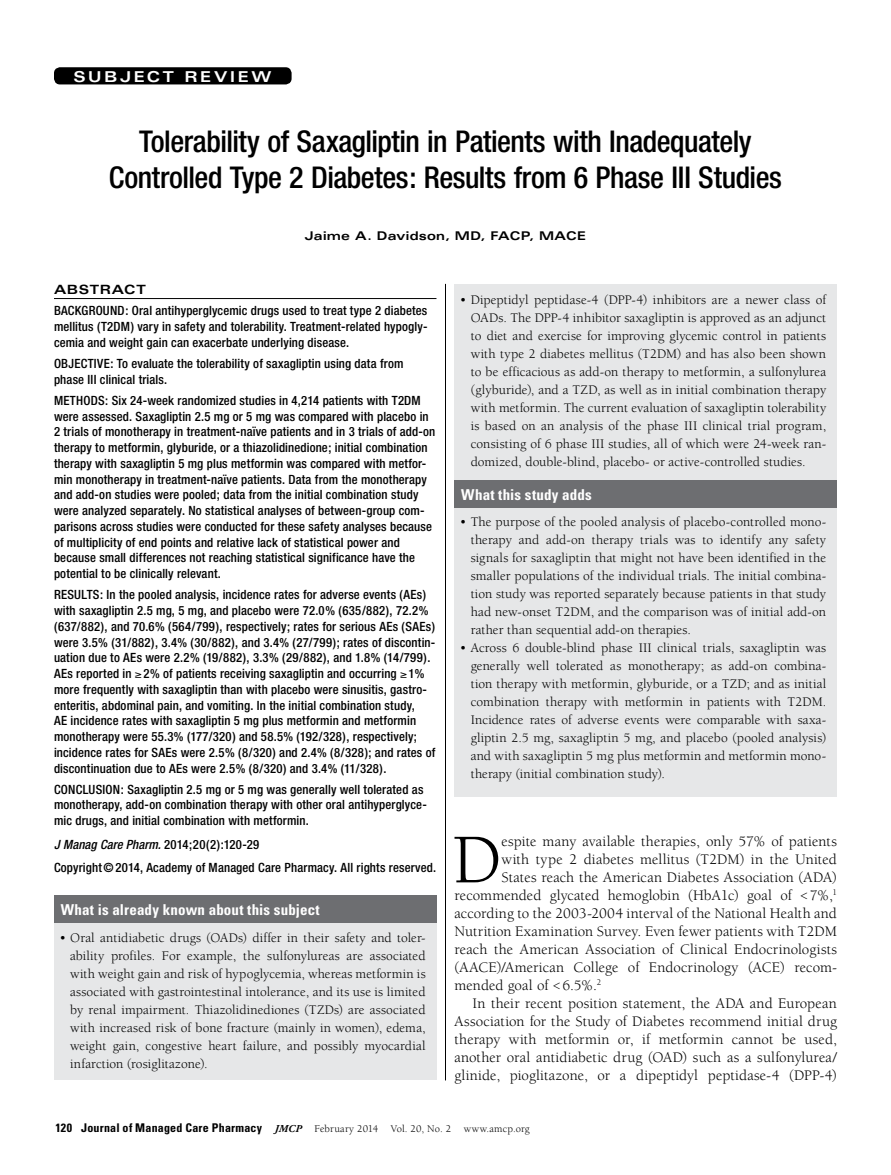
<style>
.page{position:relative;width:891px;height:1175px;background:#fff}
.page>*{position:absolute;margin:0;border:0;box-sizing:border-box;transform-origin:0 0}
.t1{font:71.7px "Berkeley Pro";color:#000}
.t2{font:500 condensed 30px/36px "Helvetica Neue";letter-spacing:-.015em;color:#000;text-align:center}
.t3{font:15px "Berkeley Pro";letter-spacing:.005em;color:#000}
.t4{font:700 condensed 15px "Univers";letter-spacing:.01em;color:#fff}
.t5{font:700 expanded 15px "Univers";letter-spacing:.165em;color:#fff}
.t6{font:13.5px/18px "Berkeley Pro";letter-spacing:.005em;color:#000;text-align:justify}
.t7{font:500 condensed 12.75px/15.8px "Helvetica Neue";letter-spacing:.01em;color:#000}
.t8{font:700 expanded 12.75px "Univers";letter-spacing:.045em;color:#000}
.t9{font:700 expanded 12px "Univers";letter-spacing:.02em;color:#000}
.t10{font:10.5px "Berkeley Pro";letter-spacing:.005em;color:#000}
.s1{font-style:italic}
.s2{font-family:"Univers";font-weight:700;font-stretch:condensed;font-size:12px}
.s3{font-family:"Adobe Garamond Pro";font-weight:700;font-style:italic}
</style>
<div class="page">
<hr style="left:54px;top:298px;width:382px;height:1px;background:#000">
<hr style="left:445px;top:284px;width:1px;height:796px;background:#000">
<div style="left:54px;top:913px;width:382px;height:167px;background:#e6e7e8"></div>
<div style="left:54px;top:895px;width:382px;height:28px;background:#6d6e71"></div>
<div style="left:54px;top:67px;width:238px;height:17px;background:#000;border-radius:6px"></div>
<div style="left:455px;top:284px;width:382px;height:210px;background:#e6e7e8"></div>
<div style="left:455px;top:490px;width:382px;height:307px;background:#e6e7e8"></div>
<div style="left:455px;top:481px;width:382px;height:27px;background:#6d6e71"></div>
<p class="t5" style="left:74px;top:68px;width:199px">SUBJECT REVIEW</p>
<h2 class="t2" style="left:109px;top:123px;width:674px">Tolerability of Saxagliptin in Patients with Inadequately<br>Controlled Type 2 Diabetes: Results from 6 Phase III Studies</h2>
<p class="t9" style="left:305px;top:229px;width:283px">Jaime A. Davidson, MD, FACP, MACE</p>
<p class="t8" style="left:54px;top:282px;width:93px">ABSTRACT</p>
<p class="t7" style="left:54px;top:303px;width:375px;text-align:justify">BACKGROUND: Oral antihyperglycemic drugs used to treat type 2 diabetes mellitus (T2DM) vary in safety and tolerability. Treatment-related hypogly&shy;cemia and weight gain can exacerbate underlying disease.</p>
<p class="t7" style="left:54px;top:355px;width:351px">OBJECTIVE: To evaluate the tolerability of saxagliptin using data from phase III clinical trials.</p>
<p class="t7" style="left:54px;top:392px;width:383px">METHODS: Six 24-week randomized studies in 4,214 patients with T2DM were assessed. Saxagliptin 2.5 mg or 5 mg was compared with placebo in 2 trials of monotherapy in treatment-naïve patients and in 3 trials of add-on therapy to metformin, glyburide, or a thiazolidinedione; initial combination therapy with saxagliptin 5 mg plus metformin was compared with metfor&shy;min monotherapy in treatment-naïve patients. Data from the monotherapy and add-on studies were pooled; data from the initial combination study were analyzed separately. No statistical analyses of between-group com&shy;parisons across studies were conducted for these safety analyses because of multiplicity of end points and relative lack of statistical power and because small differences not reaching statistical significance have the potential to be clinically relevant.</p>
<p class="t7" style="left:54px;top:586px;width:383px">RESULTS: In the pooled analysis, incidence rates for adverse events (AEs) with saxagliptin 2.5 mg, 5 mg, and placebo were 72.0% (635/882), 72.2% (637/882), and 70.6% (564/799), respectively; rates for serious AEs (SAEs) were 3.5% (31/882), 3.4% (30/882), and 3.4% (27/799); rates of discontin&shy;uation due to AEs were 2.2% (19/882), 3.3% (29/882), and 1.8% (14/799).<br>AEs reported in ≥2% of patients receiving saxagliptin and occurring ≥1% more frequently with saxagliptin than with placebo were sinusitis, gastro&shy;enteritis, abdominal pain, and vomiting. In the initial combination study,<br>AE incidence rates with saxagliptin 5 mg plus metformin and metformin monotherapy were 55.3% (177/320) and 58.5% (192/328), respectively; incidence rates for SAEs were 2.5% (8/320) and 2.4% (8/328); and rates of discontinuation due to AEs were 2.5% (8/320) and 3.4% (11/328).</p>
<p class="t7" style="left:54px;top:781px;width:374px">CONCLUSION: Saxagliptin 2.5 mg or 5 mg was generally well tolerated as monotherapy, add-on combination therapy with other oral antihyperglyce&shy;mic drugs, and initial combination with metformin.</p>
<p class="t7" style="left:54px;top:832px;width:384px;line-height:23.4px"><span class="s1">J Manag Care Pharm.</span> 2014;20(2):120-29<br>Copyright©2014, Academy of Managed Care Pharmacy. All rights reserved.</p>
<p class="t4" style="left:61px;top:900px;width:261px">What is already known about this subject</p>
<p class="t6" style="left:70px;top:929px;width:357px;text-indent:-11px">• Oral antidiabetic drugs (OADs) differ in their safety and toler&shy;ability profiles. For example, the sulfonylureas are associated with weight gain and risk of hypoglycemia, whereas metformin is associated with gastrointestinal intolerance, and its use is limited by renal impairment. Thiazolidinediones (TZDs) are associated with increased risk of bone fracture (mainly in women), edema, weight gain, congestive heart failure, and possibly myocardial infarction (rosiglitazone).</p>
<p class="t6" style="left:471px;top:291px;width:357px;text-indent:-11px">• Dipeptidyl peptidase-4 (DPP-4) inhibitors are a newer class of OADs. The DPP-4 inhibitor saxagliptin is approved as an adjunct to diet and exercise for improving glycemic control in patients with type 2 diabetes mellitus (T2DM) and has also been shown to be efficacious as add-on therapy to metformin, a sulfonylurea (glyburide), and a TZD, as well as in initial combination therapy with metformin. The current evaluation of saxagliptin tolerability is based on an analysis of the phase III clinical trial program, consisting of 6 phase III studies, all of which were 24-week ran&shy;domized, double-blind, placebo- or active-controlled studies.</p>
<p class="t4" style="left:461px;top:486px;width:132px">What this study adds</p>
<p class="t6" style="left:471px;top:513px;width:357px;text-indent:-11px">• The purpose of the pooled analysis of placebo-controlled mono&shy;therapy and add-on therapy trials was to identify any safety signals for saxagliptin that might not have been identified in the smaller populations of the individual trials. The initial combina&shy;tion study was reported separately because patients in that study had new-onset T2DM, and the comparison was of initial add-on rather than sequential add-on therapies.</p>
<p class="t6" style="left:471px;top:639px;width:357px;text-indent:-11px">• Across 6 double-blind phase III clinical trials, saxagliptin was generally well tolerated as monotherapy; as add-on combina&shy;tion therapy with metformin, glyburide, or a TZD; and as initial combination therapy with metformin in patients with T2DM.<br>Incidence rates of adverse events were comparable with saxa&shy;gliptin 2.5 mg, saxagliptin 5 mg, and placebo (pooled analysis) and with saxagliptin 5 mg plus metformin and metformin mono&shy;therapy (initial combination study).</p>
<h1 class="t1" style="left:452px;top:820px;width:51px">D</h1>
<p class="t3" style="left:502px;top:833px;width:337px">espite many available therapies, only 57% of patients</p>
<p class="t3" style="left:502px;top:851px;width:337px">with type 2 diabetes mellitus (T2DM) in the United</p>
<p class="t3" style="left:502px;top:869px;width:337px">States reach the American Diabetes Association (ADA)</p>
<p class="t3" style="left:454px;top:887px;width:384px">recommended glycated hemoglobin (HbA1c) goal of &lt;7%,<sup>1</sup></p>
<p class="t3" style="left:455px;top:905px;width:384px">according to the 2003-2004 interval of the National Health and</p>
<p class="t3" style="left:455px;top:923px;width:384px">Nutrition Examination Survey. Even fewer patients with T2DM</p>
<p class="t3" style="left:455px;top:941px;width:384px">reach the American Association of Clinical Endocrinologists</p>
<p class="t3" style="left:455px;top:959px;width:384px">(AACE)/American College of Endocrinology (ACE) recom-</p>
<p class="t3" style="left:455px;top:977px;width:148px">mended goal of &lt;6.5%.<sup>2</sup></p>
<p class="t3" style="left:473px;top:995px;width:366px">In their recent position statement, the ADA and European</p>
<p class="t3" style="left:455px;top:1013px;width:384px">Association for the Study of Diabetes recommend initial drug</p>
<p class="t3" style="left:455px;top:1031px;width:384px">therapy with metformin or, if metformin cannot be used,</p>
<p class="t3" style="left:454px;top:1049px;width:384px">another oral antidiabetic drug (OAD) such as a sulfonylurea/</p>
<p class="t3" style="left:455px;top:1067px;width:384px">glinide, pioglitazone, or a dipeptidyl peptidase-4 (DPP-4)</p>
<p class="t10" style="left:56px;top:1122px;width:476px"><span class="s2">120 Journal of Managed Care Pharmacy</span> <span class="s3">JMCP</span> February 2014 Vol. 20, No. 2 www.amcp.org</p>
</div>
